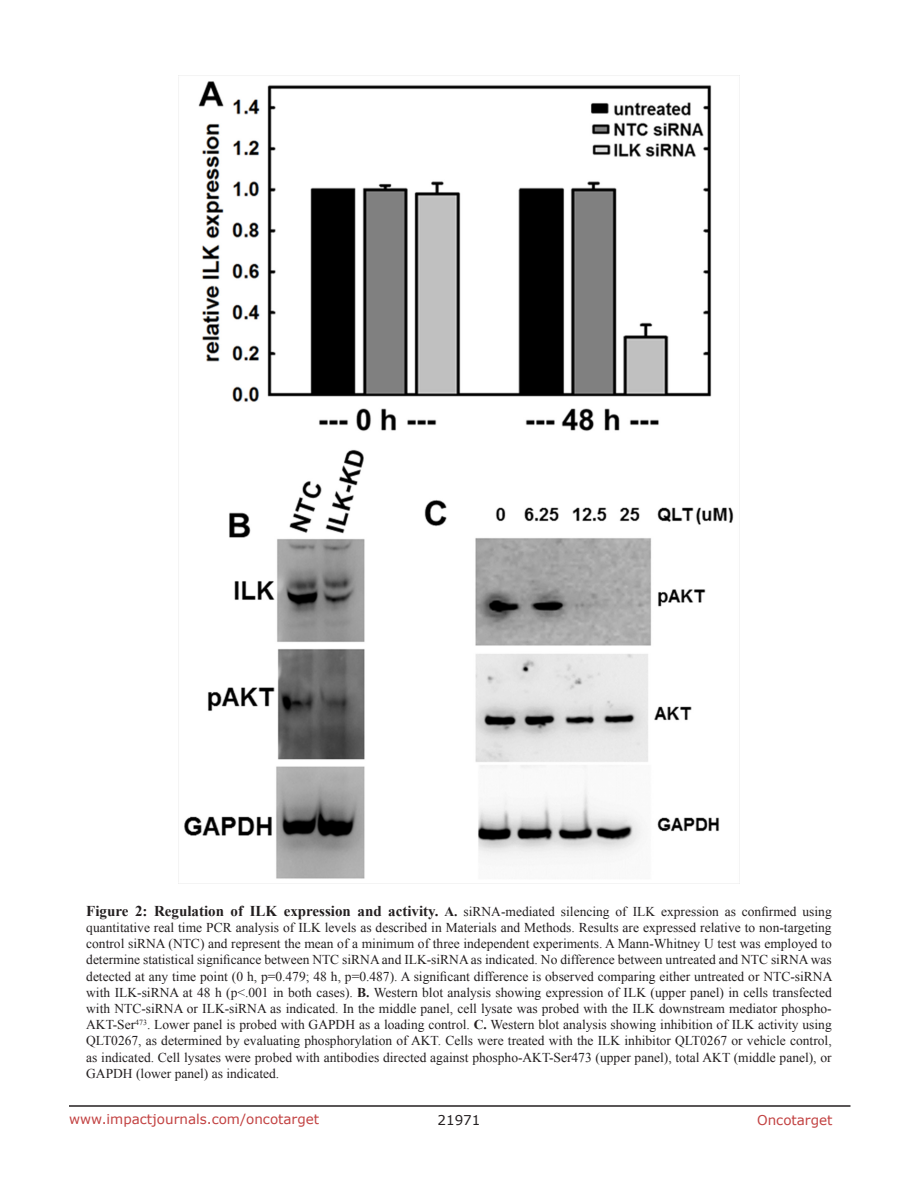
<style>
.page{position:relative;width:918px;height:1188px;background:#fff}
.page>*{position:absolute;margin:0;border:0;box-sizing:border-box;transform-origin:0 0}
.figuretext{font:13.5px/16.2px "Times New Roman";color:#231f20;text-align:justify}
.t1{font:13.5px "Verdana";color:#c24141}
.t2{font:13.5px "Verdana";color:#231f20}
.s1{font-weight:700;font-size:15px}
.s2{font-weight:700}
</style>
<div class="page">
<hr style="left:69px;top:1105px;width:781px;height:2px;background:#231f20">
<img style="left:184px;top:81px;width:550px;height:798px">
<p class="figuretext" style="left:86px;top:903px;width:748px"><span class="s1">Figure 2: Regulation of ILK expression and activity.</span> <span class="s2">A.</span> siRNA-mediated silencing of ILK expression as confirmed using quantitative real time PCR analysis of ILK levels as described in Materials and Methods. Results are expressed relative to non-targeting control siRNA (NTC) and represent the mean of a minimum of three independent experiments. A Mann-Whitney U test was employed to determine statistical significance between NTC siRNA and ILK-siRNA as indicated. No difference between untreated and NTC siRNA was detected at any time point (0 h, p=0.479; 48 h, p=0.487). A significant difference is observed comparing either untreated or NTC-siRNA with ILK-siRNA at 48 h (p&lt;.001 in both cases). <span class="s2">B.</span> Western blot analysis showing expression of ILK (upper panel) in cells transfected with NTC-siRNA or ILK-siRNA as indicated. In the middle panel, cell lysate was probed with the ILK downstream mediator phospho-AKT-Ser<sup>473</sup>. Lower panel is probed with GAPDH as a loading control. <span class="s2">C.</span> Western blot analysis showing inhibition of ILK activity using QLT0267, as determined by evaluating phosphorylation of AKT. Cells were treated with the ILK inhibitor QLT0267 or vehicle control, as indicated. Cell lysates were probed with antibodies directed against phospho-AKT-Ser473 (upper panel), total AKT (middle panel), or GAPDH (lower panel) as indicated.</p>
<p class="t1" style="left:69px;top:1110px;width:252px">www.impactjournals.com/oncotarget</p>
<p class="t2" style="left:438px;top:1111px;width:44px">21971</p>
<p class="t1" style="left:757px;top:1111px;width:77px">Oncotarget</p>
</div>
